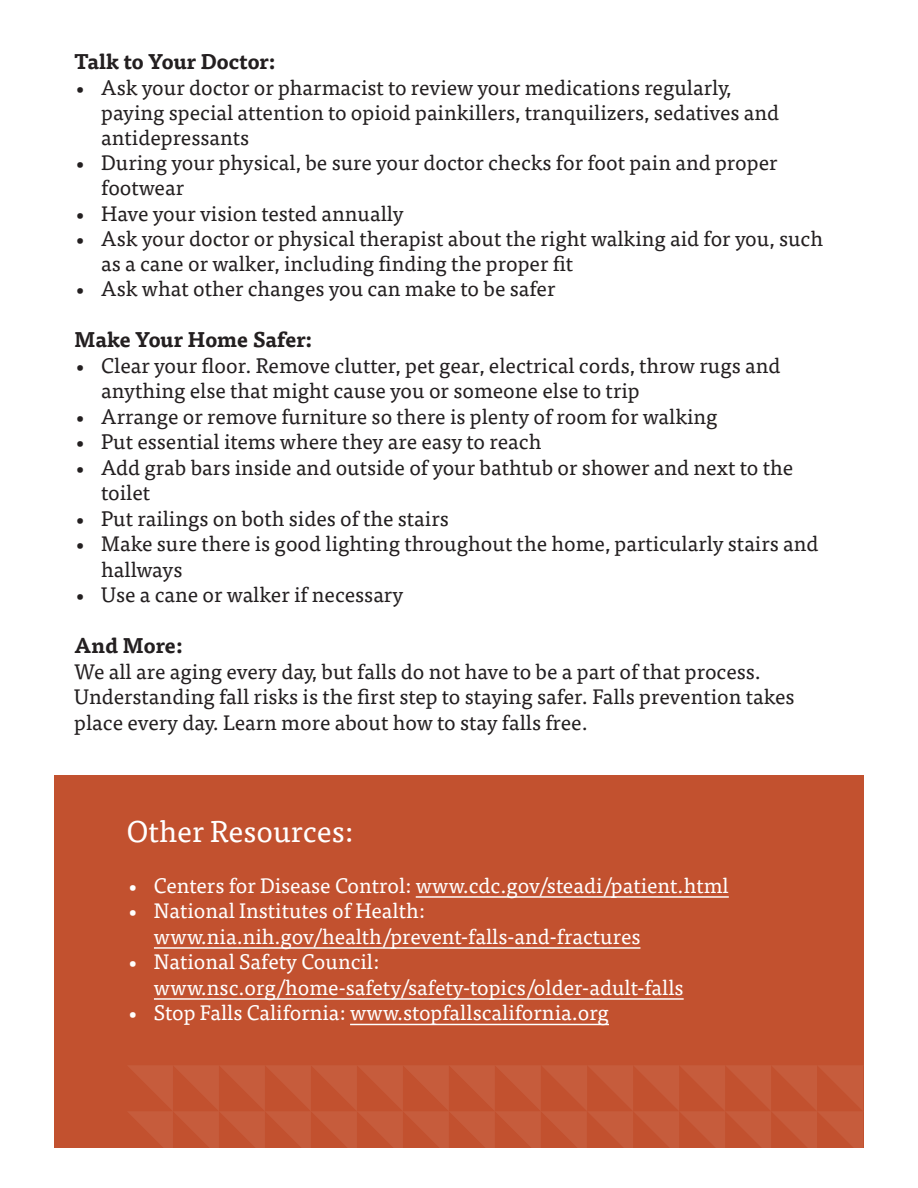
<style>
.page{position:relative;width:918px;height:1188px;background:#fff}
.page>*{position:absolute;margin:0;border:0;box-sizing:border-box;transform-origin:0 0}
.t1{font:30px "Tisa OT";color:#fff}
.t2{font:21px/25.5px "Tisa OT";color:#231f20}
.t3{font:21px/25.5px "Tisa OT";color:#fff}
.t4{font:700 21px "Tisa OT";color:#231f20}
</style>
<div class="page">
<div style="left:54px;top:775px;width:810px;height:373px;background:#c2512f"></div>
<svg style="left:129px;top:1066px;width:734px;height:82px"></svg>
<hr style="left:416px;top:896px;width:313px;height:2px;background:#fff">
<hr style="left:154px;top:947px;width:486px;height:2px;background:#fff">
<hr style="left:154px;top:998px;width:530px;height:2px;background:#fff">
<hr style="left:350px;top:1024px;width:259px;height:1px;background:#fff">
<p class="t4" style="left:74px;top:49px;width:203px">Talk to Your Doctor:</p>
<p class="t2" style="left:101px;top:75px;width:679px;text-indent:-27px">• Ask your doctor or pharmacist to review your medications regularly, paying special attention to opioid painkillers, tranquilizers, sedatives and antidepressants</p>
<p class="t2" style="left:101px;top:150px;width:678px;text-indent:-27px">• During your physical, be sure your doctor checks for foot pain and proper footwear</p>
<p class="t2" style="left:74px;top:201px;width:331px">• Have your vision tested annually</p>
<p class="t2" style="left:101px;top:226px;width:723px;text-indent:-27px">• Ask your doctor or physical therapist about the right walking aid for you, such as a cane or walker, including finding the proper fit</p>
<p class="t2" style="left:74px;top:277px;width:483px">• Ask what other changes you can make to be safer</p>
<p class="t4" style="left:74px;top:327px;width:240px">Make Your Home Safer:</p>
<p class="t2" style="left:101px;top:353px;width:681px;text-indent:-27px">• Clear your floor. Remove clutter, pet gear, electrical cords, throw rugs and anything else that might cause you or someone else to trip</p>
<p class="t2" style="left:74px;top:404px;width:645px">• Arrange or remove furniture so there is plenty of room for walking</p>
<p class="t2" style="left:74px;top:430px;width:469px">• Put essential items where they are easy to reach</p>
<p class="t2" style="left:101px;top:455px;width:694px;text-indent:-27px">• Add grab bars inside and outside of your bathtub or shower and next to the toilet</p>
<p class="t2" style="left:74px;top:506px;width:376px">• Put railings on both sides of the stairs</p>
<p class="t2" style="left:101px;top:532px;width:719px;text-indent:-27px">• Make sure there is good lighting throughout the home, particularly stairs and hallways</p>
<p class="t2" style="left:74px;top:583px;width:331px">• Use a cane or walker if necessary</p>
<p class="t4" style="left:74px;top:633px;width:110px">And More:</p>
<p class="t2" style="left:74px;top:659px;width:722px">We all are aging every day, but falls do not have to be a part of that process.<br>Understanding fall risks is the first step to staying safer. Falls prevention takes place every day. Learn more about how to stay falls free.</p>
<p class="t1" style="left:127px;top:813px;width:228px">Other Resources:</p>
<p class="t3" style="left:127px;top:873px;width:603px">• Centers for Disease Control: www.cdc.gov/steadi/patient.html</p>
<p class="t3" style="left:154px;top:898px;width:488px;text-indent:-27px">• National Institutes of Health: www.nia.nih.gov/health/prevent-falls-and-fractures</p>
<p class="t3" style="left:154px;top:949px;width:531px;text-indent:-27px">• National Safety Council: www.nsc.org/home-safety/safety-topics/older-adult-falls</p>
<p class="t3" style="left:127px;top:1000px;width:484px">• Stop Falls California: www.stopfallscalifornia.org</p>
</div>
